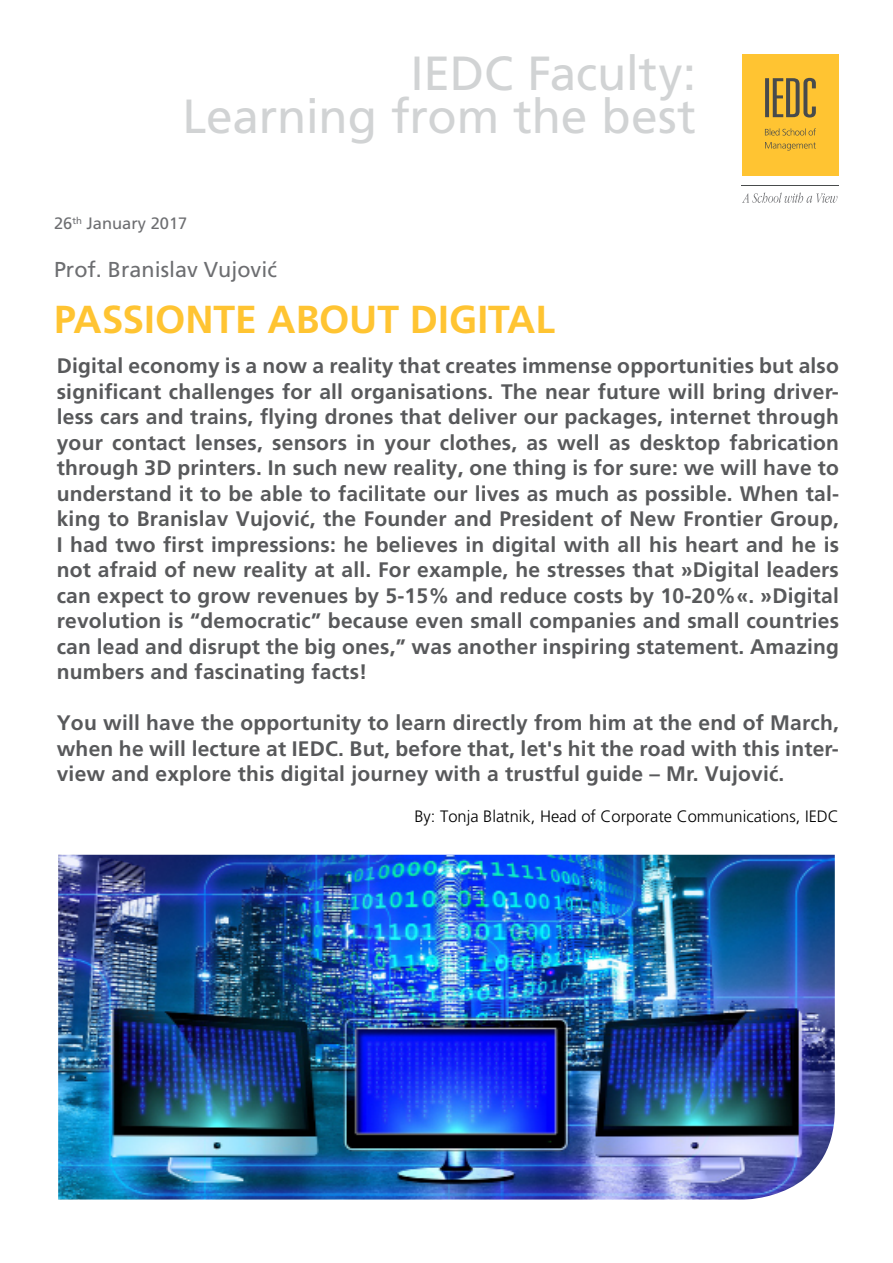
<style>
.page{position:relative;width:893px;height:1263px;background:#fff}
.page>*{position:absolute;margin:0;border:0;box-sizing:border-box;transform-origin:0 0}
.t1{font:47.85px/43.3px "Frutiger LT Std";letter-spacing:-.005em;color:#d1d3d4;text-align:right}
.t2{font:700 39px "Frutiger LT Std";letter-spacing:-.005em;color:#ffc432}
.t3{font:21.6px "Frutiger LT Std";color:#6d6e71}
.t4{font:700 21px/25.5px "Frutiger LT Std";letter-spacing:.01em;color:#58595b;text-align:justify}
.t5{font:300 16.5px "Frutiger LT Std";color:#000}
.t6{font:16.5px "Frutiger LT Std";color:#6d6e71}
</style>
<div class="page">
<div style="left:742px;top:54px;width:97px;height:121px;background:#ffc432"></div>
<svg style="left:765px;top:128px;width:51px;height:22px"></svg>
<svg style="left:765px;top:78px;width:51px;height:40px"></svg>
<hr style="left:742px;top:185px;width:97px;height:1px;background:#484b4c">
<svg style="left:742px;top:192px;width:95px;height:11px"></svg>
<img style="left:58px;top:855px;width:777px;height:344px">
<h1 class="t1" style="left:182px;top:52px;width:515px">IEDC Faculty:<br>Learning from the best</h1>
<p class="t6" style="left:54px;top:214px;width:135px">26<sup>th</sup> January 2017</p>
<p class="t3" style="left:54px;top:257px;width:224px">Prof. Branislav Vujović</p>
<h2 class="t2" style="left:54px;top:296px;width:502px">Passionte about Digital</h2>
<p class="t4" style="left:57px;top:353px;width:784px">Digital economy is a now a reality that creates immense opportunities but also significant challenges for all organisations. The near future will bring driver&shy;less cars and trains, flying drones that deliver our packages, internet through your contact lenses, sensors in your clothes, as well as desktop fabrication through 3D printers. In such new reality, one thing is for sure: we will have to understand it to be able to facilitate our lives as much as possible. When tal&shy;king to Branislav Vujović, the Founder and President of New Frontier Group, I had two first impressions: he believes in digital with all his heart and he is not afraid of new reality at all. For example, he stresses that »Digital leaders can expect to grow revenues by 5-15% and reduce costs by 10-20%«. »Digital revolution is “democratic” because even small companies and small countries can lead and disrupt the big ones,” was another inspiring statement. Amazing numbers and fascinating facts!</p>
<p class="t4" style="left:57px;top:710px;width:784px">You will have the opportunity to learn directly from him at the end of March, when he will lecture at IE DC. But, before that, let's hit the road with this inter&shy;view and explore this digital journey with a trustful guide – Mr. Vujović.</p>
<p class="t5" style="left:414px;top:807px;width:426px">By: Tonja Blatnik, Head of Corporate Communications, IEDC</p>
</div>
